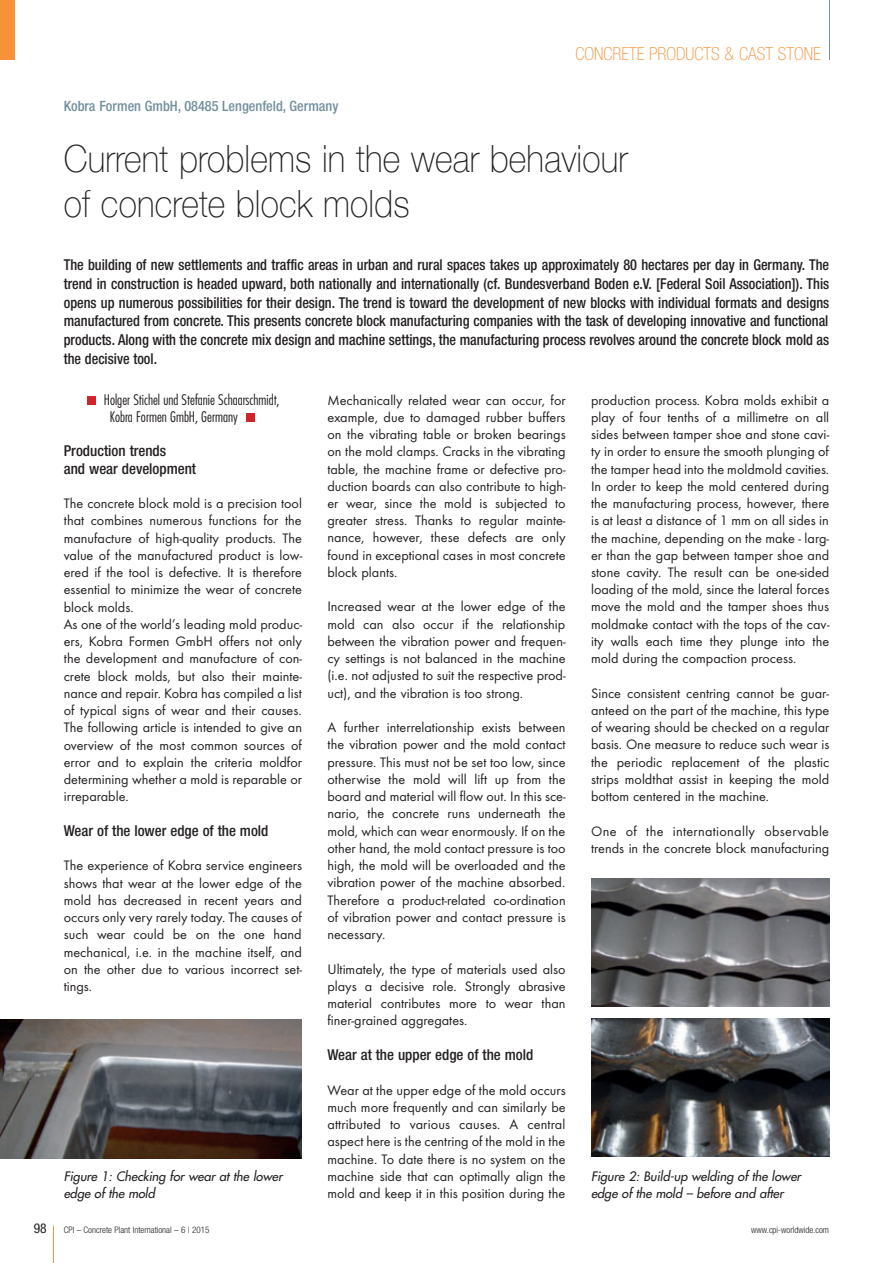
<style>
.page{position:relative;width:893px;height:1263px;background:#fff}
.page>*{position:absolute;margin:0;border:0;box-sizing:border-box;transform-origin:0 0}
.t1{font:100 37.5px/45px "Helvetica Neue";letter-spacing:.005em;color:#231f20;scale:.9 1}
.t2{font:100 condensed 18px "Helvetica Neue";color:#f69238}
.t3{font:500 condensed 15px/18.8px "Helvetica Neue";color:#231f20;text-align:justify;scale:.95 1}
.t4{font:500 condensed 15px/17.2px "Helvetica Neue";color:#231f20}
.t5{font:14.25px/17.2px "Futura T";color:#231f20;text-align:justify}
.t6{font:300 condensed 14.25px/17.2px "Futura";color:#231f20}
.t7{font:500 condensed 14.25px "Helvetica Neue";color:#73909f}
.t8{font:condensed 13.5px "Helvetica Neue";color:#231f20}
.t9{font:italic 12.75px/17.2px "Futura";color:#231f20}
.t10{font:300 condensed 9px "Helvetica Neue";color:#231f20}
</style>
<div class="page">
<hr style="left:53px;top:1226px;width:1px;height:37px;background:#f69238">
<hr style="left:829px;top:0;width:1px;height:60px;background:#73909f">
<div style="left:0;top:0;width:15px;height:60px;background:#f69238"></div>
<div style="left:87px;top:396px;width:9px;height:9px;background:#d1232a"></div>
<div style="left:246px;top:413px;width:8px;height:9px;background:#d1232a"></div>
<img style="left:0;top:1019px;width:302px;height:139px">
<img style="left:591px;top:1018px;width:238px;height:139px">
<img style="left:591px;top:879px;width:238px;height:127px">
<p class="t7" style="left:64px;top:98px;width:276px">Kobra Formen GmbH, 08485 Lengenfeld, Germany</p>
<p class="t2" style="left:575px;top:43px;width:247px">CONCRETE PRODUCTS &amp; CAST STONE</p>
<h1 class="t1" style="left:64px;top:136px;width:628px">Current problems in the wear behaviour of concrete block molds</h1>
<p class="t3" style="left:64px;top:255px;width:807px">The building of new settlements and traffic areas in urban and rural spaces takes up approximately 80 hectares per day in Germany. The trend in construction is headed upward, both nationally and internationally (cf. Bundesverband Boden e.V. [Federal Soil Association]). This opens up numerous possibilities for their design. The trend is toward the development of new blocks with individual formats and designs manufactured from concrete. This presents concrete block manufacturing companies with the task of developing innovative and functional products. Along with the concrete mix design and machine settings, the manufacturing process revolves around the concrete block mold as the decisive tool.</p>
<p class="t6" style="left:110px;top:390px;width:171px;text-indent:-6px">Holger Stichel und Stefanie Schaarschmidt,<br>Kobra Formen GmbH, Germany</p>
<p class="t4" style="left:64px;top:442px;width:134px">Production trends<br>and wear development</p>
<p class="t5" style="left:64px;top:495px;width:240px;text-align:left">The concrete block mold is a precision tool that combines numerous functions for the manufacture of high-quality products. The value of the manufactured product is low&shy;ered if the tool is defective. It is therefore essential to minimize the wear of concrete block molds.<br>As one of the world’s leading mold produc&shy;ers, Kobra Formen GmbH offers not only the development and manufacture of con&shy;crete block molds, but also their mainte&shy;nance and repair. Kobra has compiled a list of typical signs of wear and their causes.<br>The following article is intended to give an overview of the most common sources of error and to explain the criteria moldfor determining whether a mold is reparable or irreparable.</p>
<p class="t4" style="left:64px;top:822px;width:206px">Wear of the lower edge of the mold</p>
<p class="t5" style="left:64px;top:857px;width:240px">The experience of Kobra service engineers shows that wear at the lower edge of the mold has decreased in recent years and occurs only very rarely today. The causes of such wear could be on the one hand mechanical, i.e. in the machine itself, and on the other due to various incorrect set&shy;tings.</p>
<p class="t5" style="left:327px;top:391px;width:240px">Mechanically related wear can occur, for example, due to damaged rubber buffers on the vibrating table or broken bearings on the mold clamps. Cracks in the vibrating table, the machine frame or defective pro&shy;duction boards can also contribute to high&shy;er wear, since the mold is subjected to greater stress. Thanks to regular mainte&shy;nance, however, these defects are only found in exceptional cases in most concrete block plants.</p>
<p class="t5" style="left:327px;top:598px;width:240px">Increased wear at the lower edge of the mold can also occur if the relationship between the vibration power and frequen&shy;cy settings is not balanced in the machine (i.e. not adjusted to suit the respective prod&shy;uct), and the vibration is too strong.</p>
<p class="t5" style="left:327px;top:719px;width:240px">A further interrelationship exists between the vibration power and the mold contact pressure. This must not be set too low, since otherwise the mold will lift up from the board and material will flow out. In this sce&shy;nario, the concrete runs underneath the mold, which can wear enormously. If on the other hand, the mold contact pressure is too high, the mold will be overloaded and the vibration power of the machine absorbed.<br>Therefore a product-related co-ordination of vibration power and contact pressure is necessary.</p>
<p class="t5" style="left:327px;top:960px;width:240px">Ultimately, the type of materials used also plays a decisive role. Strongly abrasive material contributes more to wear than finer-grained aggregates.</p>
<p class="t4" style="left:327px;top:1046px;width:207px">Wear at the upper edge of the mold</p>
<p class="t5" style="left:327px;top:1081px;width:240px">Wear at the upper edge of the mold occurs much more frequently and can similarly be attributed to various causes. A central aspect here is the centring of the mold in the machine. To date there is no system on the machine side that can optimally align the mold and keep it in this position during the</p>
<p class="t5" style="left:591px;top:391px;width:240px">production process. Kobra molds exhibit a play of four tenths of a millimetre on all sides between tamper shoe and stone cavi&shy;ty in order to ensure the smooth plunging of the tamper head into the moldmold cavities.<br>In order to keep the mold centered during the manufacturing process, however, there is at least a distance of 1 mm on all sides in the machine, depending on the make - larg&shy;er than the gap between tamper shoe and stone cavity. The result can be one-sided loading of the mold, since the lateral forces move the mold and the tamper shoes thus moldmake contact with the tops of the cav&shy;ity walls each time they plunge into the mold during the compaction process.</p>
<p class="t5" style="left:591px;top:684px;width:240px">Since consistent centring cannot be guar&shy;anteed on the part of the machine, this type of wearing should be checked on a regular basis. One measure to reduce such wear is the periodic replacement of the plastic strips moldthat assist in keeping the mold bottom centered in the machine.</p>
<p class="t5" style="left:591px;top:822px;width:240px">One of the internationally observable trends in the concrete block manufacturing</p>
<p class="t9" style="left:64px;top:1167px;width:223px">Figure 1: Checking for wear at the lower edge of the mold</p>
<p class="t9" style="left:591px;top:1167px;width:214px">Figure 2: Build-up welding of the lower edge of the mold – before and after</p>
<p class="t8" style="left:34px;top:1220px;width:14px">98</p>
<p class="t10" style="left:64px;top:1224px;width:147px">CPI – Concrete Plant International – 6 | 2015</p>
<p class="t10" style="left:751px;top:1224px;width:79px">www.cpi-worldwide.com</p>
</div>
